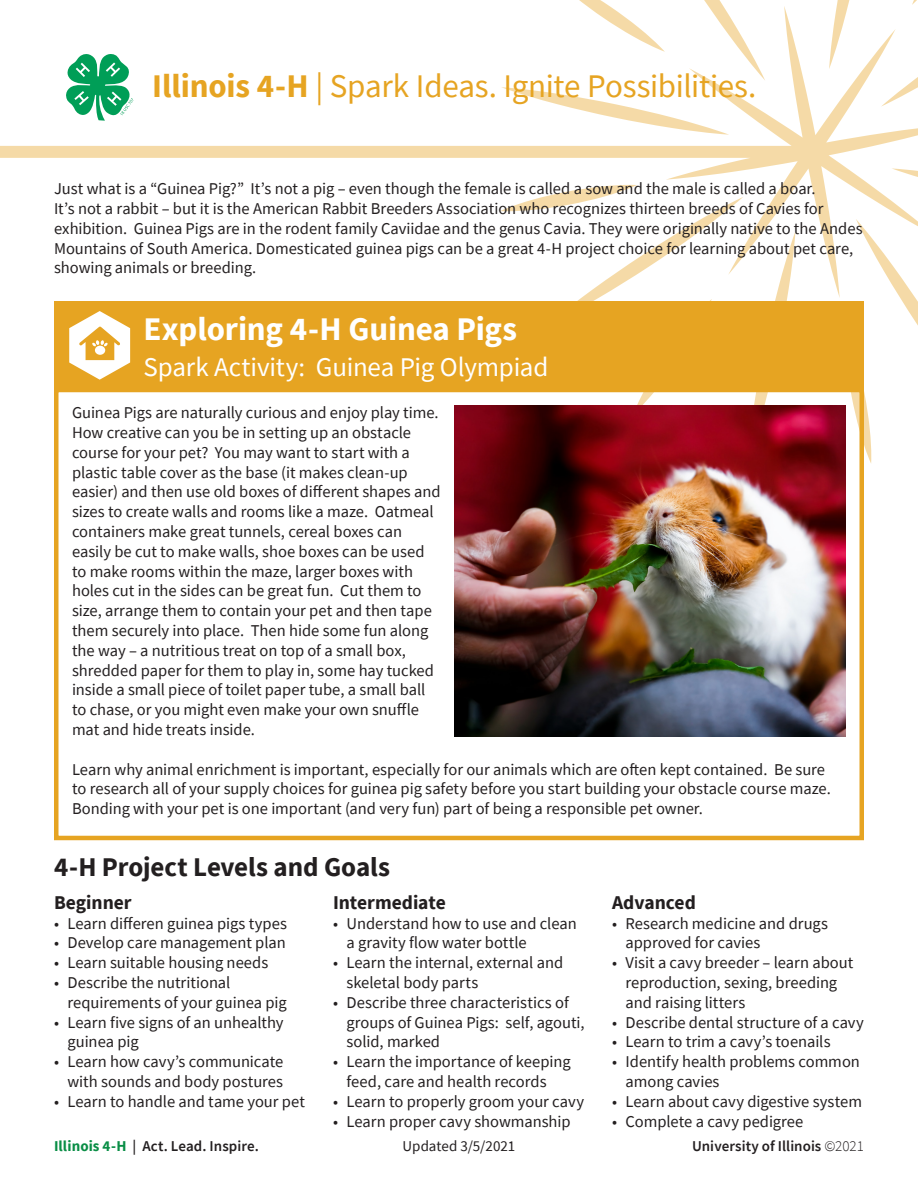
<style>
.page{position:relative;width:918px;height:1188px;background:#fff}
.page>*{position:absolute;margin:0;border:0;box-sizing:border-box;transform-origin:0 0}
.t1{font:33px "Source Sans Pro";letter-spacing:-.01em;color:#e6a422}
.t2{font:700 33px "Source Sans Pro";letter-spacing:-.005em;color:#fff}
.t3{font:27px "Source Sans Pro";letter-spacing:-.01em;color:#fff}
.t4{font:700 27px "Source Sans Pro";letter-spacing:-.005em;color:#231f20}
.t5{font:700 19.5px "Source Sans Pro";color:#231f20}
.t6{font:16.5px/19.8px "Source Sans Pro";letter-spacing:-.005em;color:#231f20}
.t7{font:600 15px "Source Sans Pro";letter-spacing:.005em;color:#231f20}
.t8{font:15px "Source Sans Pro";color:#231f20}
.s1{font-weight:700}
.s2{font-weight:700;color:#0a8e46}
.s3{font-weight:300}
</style>
<div class="page">
<svg style="left:0;top:6px;width:918px;height:292px"></svg>
<svg style="left:549px;top:0;width:216px;height:81px"></svg>
<svg style="left:829px;top:0;width:89px;height:107px"></svg>
<svg style="left:500px;top:185px;width:296px;height:221px"></svg>
<svg style="left:501px;top:87px;width:228px;height:48px"></svg>
<svg style="left:845px;top:168px;width:73px;height:295px"></svg>
<div style="left:54px;top:388px;width:810px;height:452px;border:4px solid #e6a422"></div>
<div style="left:54px;top:301px;width:810px;height:88px;background:#e6a422"></div>
<svg style="left:66px;top:54px;width:67px;height:67px"></svg>
<svg style="left:69px;top:311px;width:61px;height:69px"></svg>
<div style="left:95px;top:346px;width:10px;height:9px;background:#fff;border-radius:50%"></div>
<img style="left:454px;top:406px;width:392px;height:331px">
<p class="t1" style="left:152px;top:65px;width:606px"><span class="s1">Illinois 4-H</span> | Spark Ideas. Ignite Possibilities.</p>
<p class="t6" style="left:54px;top:179px;width:810px">Just what is a “Guinea Pig?” It’s not a pig – even though the female is called a sow and the male is called a boar.<br>It’s not a rabbit – but it is the American Rabbit Breeders Association who recognizes thirteen breeds of Cavies for exhibition. Guinea Pigs are in the rodent family Caviidae and the genus Cavia. They were originally native to the Andes Mountains of South America. Domesticated guinea pigs can be a great 4-H project choice for learning about pet care, showing animals or breeding.</p>
<p class="t2" style="left:144px;top:306px;width:375px">Exploring 4-H Guinea Pigs</p>
<p class="t3" style="left:144px;top:350px;width:406px">Spark Activity: Guinea Pig Olympiad</p>
<p class="t6" style="left:72px;top:403px;width:370px">Guinea Pigs are naturally curious and enjoy play time.<br>How creative can you be in setting up an obstacle course for your pet? You may want to start with a plastic table cover as the base (it makes clean-up easier) and then use old boxes of different shapes and sizes to create walls and rooms like a maze. Oatmeal containers make great tunnels, cereal boxes can easily be cut to make walls, shoe boxes can be used to make rooms within the maze, larger boxes with holes cut in the sides can be great fun. Cut them to size, arrange them to contain your pet and then tape them securely into place. Then hide some fun along the way – a nutritious treat on top of a small box, shredded paper for them to play in, some hay tucked inside a small piece of toilet paper tube, a small ball to chase, or you might even make your own snuffle mat and hide treats inside.</p>
<p class="t6" style="left:72px;top:759px;width:760px">Learn why animal enrichment is important, especially for our animals which are often kept contained. Be sure to research all of your supply choices for guinea pig safety before you start building your obstacle course maze.<br>Bonding with your pet is one important (and very fun) part of being a responsible pet owner.</p>
<p class="t4" style="left:54px;top:848px;width:338px">4-H Project Levels and Goals</p>
<p class="t5" style="left:54px;top:889px;width:79px">Beginner</p>
<p class="t6" style="left:54px;top:913px;width:234px">• Learn differen guinea pigs types</p>
<p class="t6" style="left:54px;top:933px;width:233px">• Develop care management plan</p>
<p class="t6" style="left:54px;top:953px;width:216px">• Learn suitable housing needs</p>
<p class="t6" style="left:68px;top:973px;width:221px;text-indent:-14px">• Describe the nutritional requirements of your guinea pig</p>
<p class="t6" style="left:68px;top:1012px;width:218px;text-indent:-14px">• Learn five signs of an unhealthy guinea pig</p>
<p class="t6" style="left:54px;top:1052px;width:231px;text-align:right">• Learn how cavy’s communicate with sounds and body postures</p>
<p class="t6" style="left:54px;top:1091px;width:252px">• Learn to handle and tame your pet</p>
<p class="t5" style="left:333px;top:889px;width:114px">Intermediate</p>
<p class="t6" style="left:346px;top:913px;width:232px;text-indent:-14px">• Understand how to use and clean a gravity flow water bottle</p>
<p class="t6" style="left:346px;top:953px;width:218px;text-indent:-14px">• Learn the internal, external and skeletal body parts</p>
<p class="t6" style="left:346px;top:992px;width:240px;text-indent:-14px">• Describe three characteristics of groups of Guinea Pigs: self, agouti, solid, marked</p>
<p class="t6" style="left:346px;top:1052px;width:226px;text-indent:-14px">• Learn the importance of keeping feed, care and health records</p>
<p class="t6" style="left:333px;top:1091px;width:253px">• Learn to properly groom your cavy</p>
<p class="t6" style="left:333px;top:1111px;width:239px">• Learn proper cavy showmanship</p>
<p class="t5" style="left:612px;top:889px;width:85px">Advanced</p>
<p class="t6" style="left:626px;top:913px;width:204px;text-indent:-14px">• Research medicine and drugs approved for cavies</p>
<p class="t6" style="left:626px;top:953px;width:229px;text-indent:-14px">• Visit a cavy breeder – learn about reproduction, sexing, breeding and raising litters</p>
<p class="t6" style="left:612px;top:1012px;width:253px">• Describe dental structure of a cavy</p>
<p class="t6" style="left:612px;top:1032px;width:220px">• Learn to trim a cavy’s toenails</p>
<p class="t6" style="left:626px;top:1052px;width:236px;text-indent:-14px">• Identify health problems common among cavies</p>
<p class="t6" style="left:612px;top:1091px;width:252px">• Learn about cavy digestive system</p>
<p class="t6" style="left:612px;top:1111px;width:193px">• Complete a cavy pedigree</p>
<p class="t7" style="left:54px;top:1136px;width:206px"><span class="s2">Illinois 4-H</span> | Act. Lead. Inspire.</p>
<p class="t8" style="left:403px;top:1136px;width:114px">Updated 3/5/2021</p>
<p class="t7" style="left:692px;top:1136px;width:173px">University of Illinois <span class="s3">©2021</span></p>
</div>
